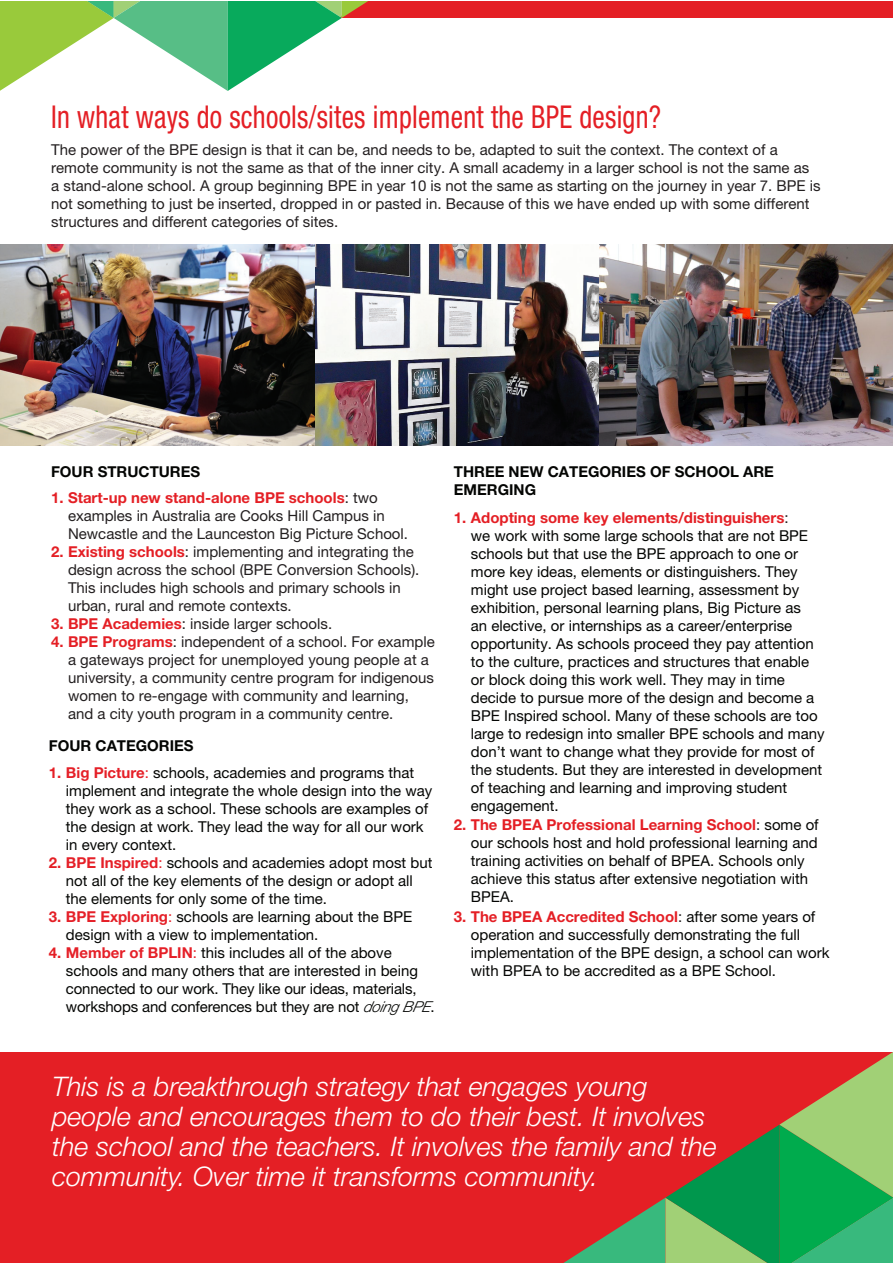
<style>
.page{position:relative;width:893px;height:1263px;background:#fff}
.page>*{position:absolute;margin:0;border:0;box-sizing:border-box;transform-origin:0 0}
.t1{font:condensed 31.5px "Helvetica Neue LT Pro";letter-spacing:.01em;color:#e41f25;scale:.88 1}
.t2{font:italic 300 27px/30px "Helvetica Neue LT Pro";color:#fff}
.t3{font:15px/18px "Helvetica Neue LT Pro";color:#040503}
.t4{font:15px/18px "Helvetica Neue LT Pro";color:#231f20}
.t5{font:700 15px/18px "Helvetica Neue LT Pro";color:#040503}
.s1{font-weight:700;color:#e41f25}
.s2{font-weight:700;color:#e52028}
.s3{color:#e52028}
.s4{font-weight:300;font-style:italic}
.s5{color:#231f20}
</style>
<div class="page">
<img style="left:0;top:245px;width:316px;height:200px">
<img style="left:316px;top:245px;width:576px;height:200px">
<div style="left:0;top:1052px;width:892px;height:211px;background:#e41f25"></div>
<svg style="left:563px;top:1052px;width:329px;height:211px"></svg>
<svg style="left:0;top:1px;width:892px;height:90px"></svg>
<h1 class="t1" style="left:51px;top:98px;width:694px">In what ways do schools/sites implement the BPE design?</h1>
<p class="t4" style="left:51px;top:140px;width:771px">The power of the BPE design is that it can be, and needs to be, adapted to suit the context. The context of a remote community is not the same as that of the inner city. A small academy in a larger school is not the same as a stand-alone school. A group beginning BPE in year 10 is not the same as starting on the journey in year 7. BPE is not something to just be inserted, dropped in or pasted in. Because of this we have ended up with some different structures and different categories of sites.</p>
<p class="t5" style="left:51px;top:462px;width:151px">FOUR STRUCTURES</p>
<p class="t4" style="left:68px;top:489px;width:342px;text-indent:-17px"><span class="s1">1. Start-up new stand-alone BPE schools</span>: two examples in Australia are Cooks Hill Campus in<br>Newcastle and the Launceston Big Picture School.</p>
<p class="t4" style="left:68px;top:543px;width:353px;text-indent:-17px"><span class="s1">2. Existing schools</span>: implementing and integrating the design across the school (BPE Conversion Schools).<br>This includes high schools and primary schools in urban, rural and remote contexts.</p>
<p class="t4" style="left:51px;top:615px;width:283px"><span class="s1">3. BPE Academies</span>: inside larger schools.</p>
<p class="t4" style="left:68px;top:633px;width:368px;text-indent:-17px"><span class="s1">4. BPE Programs</span>: independent of a school. For example a gateways project for unemployed young people at a university, a community centre program for indigenous women to re-engage with community and learning, and a city youth program in a community centre.</p>
<p class="t5" style="left:49px;top:737px;width:146px">FOUR CATEGORIES</p>
<p class="t3" style="left:66px;top:763px;width:368px;text-indent:-17px"><span class="s1">1.</span> <span class="s2">Big Picture</span><span class="s3">:</span> schools, academies and programs that implement and integrate the whole design into the way they work as a school. These schools are examples of the design at work. They lead the way for all our work in every context.</p>
<p class="t3" style="left:66px;top:853px;width:368px;text-indent:-17px"><span class="s1">2.</span> <span class="s2">BPE Inspired</span><span class="s3">:</span> schools and academies adopt most but not all of the key elements of the design or adopt all the elements for only some of the time.</p>
<p class="t3" style="left:66px;top:907px;width:348px;text-indent:-17px"><span class="s1">3.</span> <span class="s2">BPE Exploring</span><span class="s3">:</span> schools are learning about the BPE design with a view to implementation.</p>
<p class="t3" style="left:66px;top:943px;width:370px;text-indent:-17px"><span class="s1">4.</span> <span class="s2">Member of BPLIN</span><span class="s3">:</span> this includes all of the above schools and many others that are interested in being connected to our work. They like our ideas, materials, workshops and conferences but they are not <span class="s4">doing BPE</span>.</p>
<p class="t5" style="left:454px;top:462px;width:322px">THREE NEW CATEGORIES OF SCHOOL ARE<br>EMERGING</p>
<p class="t3" style="left:471px;top:508px;width:355px;text-indent:-17px"><span class="s1">1. Adopting some key elements/distinguishers</span><span class="s5">:<br></span>we work with some large schools that are not BPE schools but that use the BPE approach to one or more key ideas, elements or distinguishers. They might use project based learning, assessment by exhibition, personal learning plans, Big Picture as<br>an elective, or internships as a career/enterprise opportunity. As schools proceed they pay attention to the culture, practices and structures that enable or block doing this work well. They may in time decide to pursue more of the design and become a BPE Inspired school. Many of these schools are too large to redesign into smaller BPE schools and many don’t want to change what they provide for most of the students. But they are interested in development of teaching and learning and improving student engagement.</p>
<p class="t3" style="left:471px;top:816px;width:349px;text-indent:-17px"><span class="s1">2. The BPEA Professional Learning School</span><span class="s5">:</span> some of our schools host and hold professional learning and training activities on behalf of BPEA. Schools only achieve this status after extensive negotiation with BPEA.</p>
<p class="t3" style="left:471px;top:907px;width:360px;text-indent:-17px"><span class="s1">3. The BPEA Accredited School</span><span class="s5">:</span> after some years of operation and successfully demonstrating the full implementation of the BPE design, a school can work with BPEA to be accredited as a BPE School.</p>
<h2 class="t2" style="left:52px;top:1071px;width:666px">This is a breakthrough strategy that engages young people and encourages them to do their best. It involves the school and the teachers. It involves the family and the community. Over time it transforms community.</h2>
</div>
